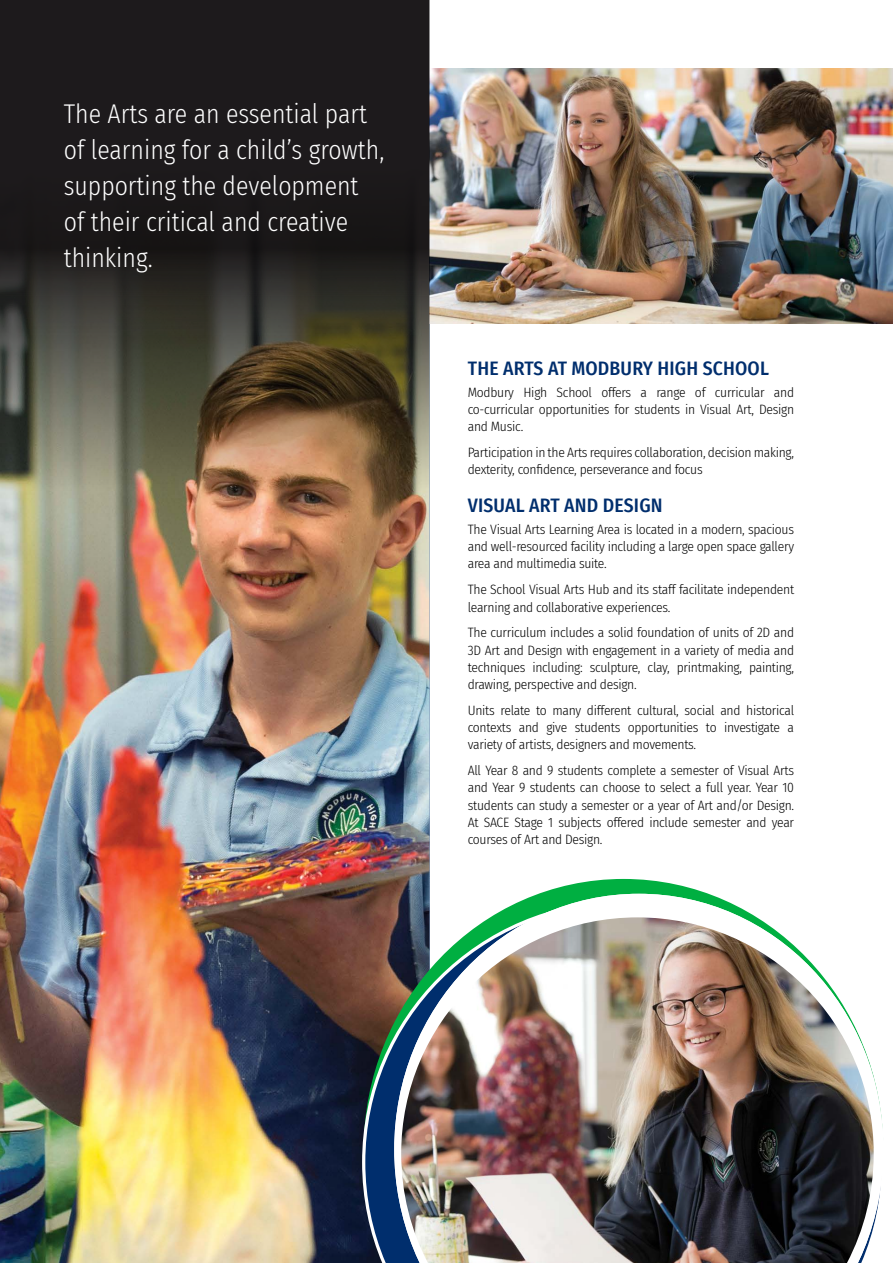
<style>
.page{position:relative;width:893px;height:1263px;background:#fff}
.page>*{position:absolute;margin:0;border:0;box-sizing:border-box;transform-origin:0 0}
.t1{font:300 27px/36px "Fira Sans Condensed";color:#fff;scale:.95 1}
.t2{font:500 19.5px "Fira Sans Condensed";letter-spacing:.01em;color:#002e6d}
.t3{font:300 13.5px/17.2px "Fira Sans Condensed";letter-spacing:-.02em;color:#000;text-align:justify}
</style>
<div class="page">
<img style="left:0;top:765px;width:429px;height:498px">
<img style="left:429px;top:68px;width:463px;height:255px">
<svg style="left:364px;top:879px;width:345px;height:22px"></svg>
<svg style="left:362px;top:901px;width:32px;height:362px;background:#3f4557"></svg>
<svg style="left:394px;top:894px;width:489px;height:369px"></svg>
<img style="left:401px;top:917px;width:473px;height:346px">
<img style="left:0;top:0;width:429px;height:765px">
<h1 class="t1" style="left:64px;top:96px;width:339px">The Arts are an essential part of learning for a child’s growth, supporting the development of their critical and creative thinking.</h1>
<h2 class="t2" style="left:468px;top:353px;width:303px">THE ARTS AT MODBURY HIGH SCHOOL</h2>
<p class="t3" style="left:468px;top:384px;width:328px">Modbury High School offers a range of curricular and co-curricular opportunities for students in Visual Art, Design and Music.</p>
<p class="t3" style="left:468px;top:444px;width:328px">Participation in the Arts requires collaboration, decision making, dexterity, confidence, perseverance and focus</p>
<h2 class="t2" style="left:468px;top:490px;width:196px">VISUAL ART AND DESIGN</h2>
<p class="t3" style="left:468px;top:521px;width:328px">The Visual Arts Learning Area is located in a modern, spacious and well-resourced facility including a large open space gallery area and multimedia suite.</p>
<p class="t3" style="left:468px;top:581px;width:328px">The School Visual Arts Hub and its staff facilitate independent learning and collaborative experiences.</p>
<p class="t3" style="left:468px;top:624px;width:328px">The curriculum includes a solid foundation of units of 2D and 3D Art and Design with engagement in a variety of media and techniques including: sculpture, clay, printmaking, painting, drawing, perspective and design.</p>
<p class="t3" style="left:468px;top:701px;width:328px">Units relate to many different cultural, social and historical contexts and give students opportunities to investigate a variety of artists, designers and movements.</p>
<p class="t3" style="left:468px;top:762px;width:328px">All Year 8 and 9 students complete a semester of Visual Arts and Year 9 students can choose to select a full year. Year 10 students can study a semester or a year of Art and/or Design.<br>At SACE Stage 1 subjects offered include semester and year courses of Art and Design.</p>
</div>
